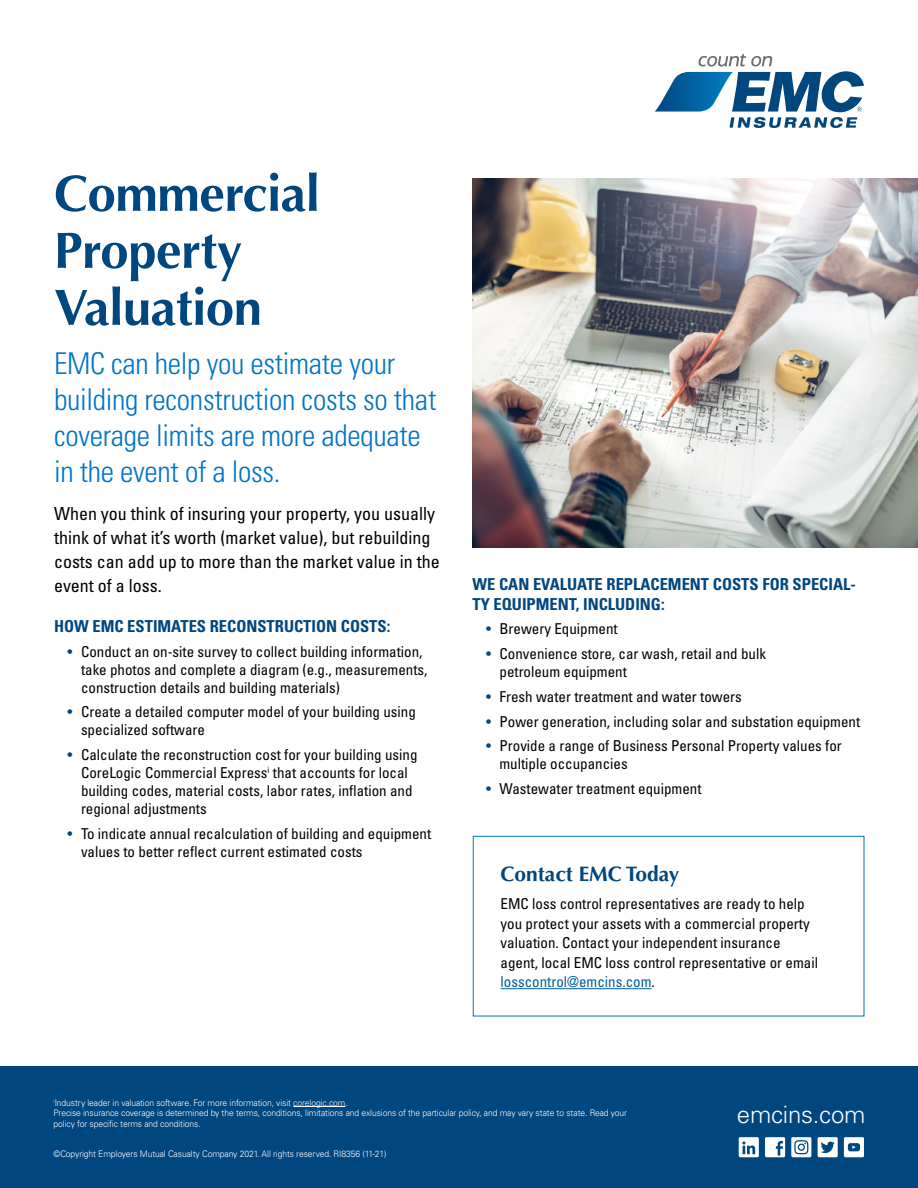
<style>
.page{position:relative;width:918px;height:1188px;background:#fff}
.page>*{position:absolute;margin:0;border:0;box-sizing:border-box;transform-origin:0 0}
.Heading_Level_1{font:700 51px/57px "Optima LT Std";letter-spacing:-.01em;color:#00467f}
.Heading_Level_2{font:300 condensed 30px/36px "Univers LT Std";letter-spacing:-.01em;color:#0074c8}
.Body_Copy{font:300 24px "Univers LT Std";letter-spacing:-.01em;color:#fff}
.Heading_Level_4{font:700 21px "Optima LT Std";color:#00467f}
.Body_Copy-2{font:condensed 18px/24px "Univers LT Std";color:#000}
.Heading_Level_3{font:700 condensed 16.5px/19.8px "Univers LT Std";color:#00467f}
.Bulleted_List{font:condensed 15px/18px "Univers LT Std";color:#000}
.Body_Copy-3{font:condensed 15px/19.5px "Univers LT Std";color:#000}
.Footnotes_Text{font:300 9px/10.8px "Univers LT Std";letter-spacing:-.01em;color:#fff;scale:.95 1}
.s1{color:#00467f}
.s2{color:#005ea2}
</style>
<div class="page">
<svg style="left:655px;top:54px;width:209px;height:74px"></svg>
<img style="left:472px;top:179px;width:446px;height:369px">
<hr style="left:501px;top:988px;width:151px;height:1px;background:#005ea2">
<div style="left:473px;top:836px;width:391px;height:180px;border:1px solid #0074c8"></div>
<div style="left:0;top:1066px;width:918px;height:122px;background:#00467f"></div>
<hr style="left:293px;top:1106px;width:52px;height:1px;background:#fff">
<svg style="left:791px;top:1137px;width:20px;height:20px"></svg>
<svg style="left:739px;top:1137px;width:20px;height:20px"></svg>
<svg style="left:765px;top:1137px;width:20px;height:20px"></svg>
<svg style="left:818px;top:1137px;width:20px;height:20px"></svg>
<svg style="left:844px;top:1137px;width:20px;height:20px"></svg>
<h1 class="Heading_Level_1" style="left:54px;top:166px;width:267px">Commercial<br>Property<br>Valuation</h1>
<h2 class="Heading_Level_2" style="left:54px;top:346px;width:384px">EMC can help you estimate your building reconstruction costs so that coverage limits are more adequate in the event of a loss.</h2>
<p class="Body_Copy-2" style="left:54px;top:501px;width:387px">When you think of insuring your property, you usually think of what it’s worth (market value), but rebuilding costs can add up to more than the market value in the event of a loss.</p>
<h3 class="Heading_Level_3" style="left:54px;top:616px;width:338px">HOW EMC ESTIMATES RECONSTRUCTION COSTS:</h3>
<p class="Bulleted_List" style="left:81px;top:642px;width:348px;text-indent:-14px"><span class="s1">•</span> Conduct an on-site survey to collect building information, take photos and complete a diagram (e.g., measurements, construction details and building materials)</p>
<p class="Bulleted_List" style="left:81px;top:703px;width:336px;text-indent:-14px"><span class="s1">•</span> Create a detailed computer model of your building using specialized software</p>
<p class="Bulleted_List" style="left:81px;top:745px;width:338px;text-indent:-14px"><span class="s1">•</span> Calculate the reconstruction cost for your building using CoreLogic Commercial Express<sup>i</sup> that accounts for local building codes, material costs, labor rates, inflation and regional adjustments</p>
<p class="Bulleted_List" style="left:81px;top:824px;width:352px;text-indent:-14px"><span class="s1">•</span> To indicate annual recalculation of building and equipment values to better reflect current estimated costs</p>
<h3 class="Heading_Level_3" style="left:472px;top:574px;width:385px">WE CAN EVALUATE REPLACEMENT COSTS FOR SPECIAL-<br>TY EQUIPMENT, INCLUDING:</h3>
<p class="Bulleted_List" style="left:486px;top:620px;width:133px"><span class="s1">•</span> Brewery Equipment</p>
<p class="Bulleted_List" style="left:500px;top:645px;width:268px;text-indent:-14px"><span class="s1">•</span> Convenience store, car wash, retail and bulk petroleum equipment</p>
<p class="Bulleted_List" style="left:486px;top:687px;width:257px"><span class="s1">•</span> Fresh water treatment and water towers</p>
<p class="Bulleted_List" style="left:486px;top:712px;width:376px"><span class="s1">•</span> Power generation, including solar and substation equipment</p>
<p class="Bulleted_List" style="left:500px;top:737px;width:344px;text-indent:-14px"><span class="s1">•</span> Provide a range of Business Personal Property values for multiple occupancies</p>
<p class="Bulleted_List" style="left:486px;top:780px;width:217px"><span class="s1">•</span> Wastewater treatment equipment</p>
<h4 class="Heading_Level_4" style="left:501px;top:861px;width:180px">Contact EMC Today</h4>
<p class="Body_Copy-3" style="left:501px;top:894px;width:319px">EMC loss control representatives are ready to help you protect your assets with a commercial property valuation. Contact your independent insurance agent, local EMC loss control representative or email <span class="s2">losscontrol@emcins.com</span>.</p>
<p class="Footnotes_Text" style="left:54px;top:1097px;width:311px"><sup>i</sup>Industry leader in valuation software. For more information, visit corelogic.com.</p>
<p class="Footnotes_Text" style="left:54px;top:1108px;width:605px">Precise insurance coverage is determined by the terms, conditions, limitations and exlusions of the particular policy, and may vary state to state. Read your policy for specific terms and conditions.</p>
<p class="Body_Copy" style="left:737px;top:1100px;width:130px">emcins.com</p>
<p class="Footnotes_Text" style="left:54px;top:1149px;width:352px">©Copyright Employers Mutual Casualty Company 2021. All rights reserved. RI8356 (11-21)</p>
</div>
